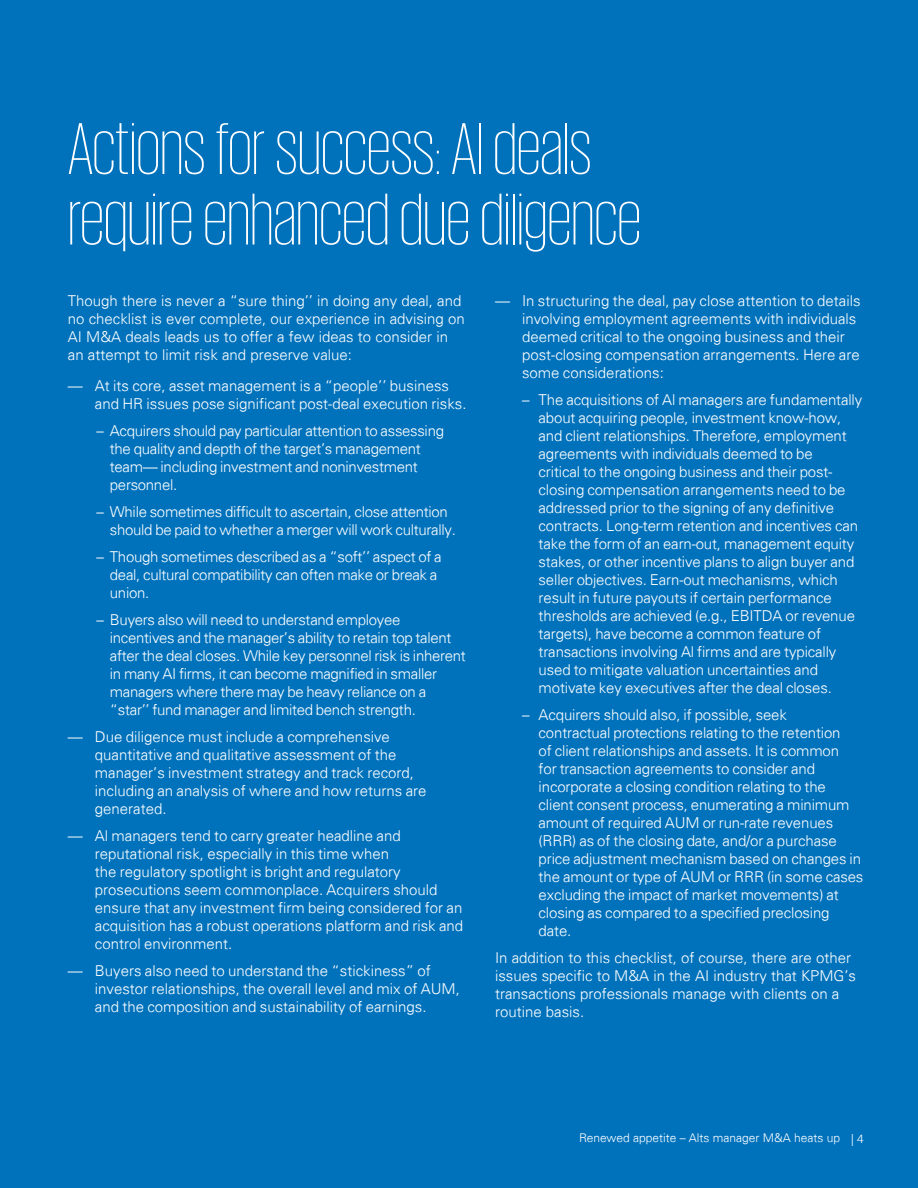
<style>
.page{position:relative;width:918px;height:1188px;background:#0072bc}
.page>*{position:absolute;margin:0;border:0;box-sizing:border-box;transform-origin:0 0}
.t1{font:200 75px/70.5px "KPMG";color:#fff}
.t2{font:300 15px/18px "Univers 45";letter-spacing:-.01em;color:#fff}
.t3{font:300 12px "Univers 45";color:#fff}
</style>
<div class="page">
<h1 class="t1" style="left:68px;top:110px;width:575px">Actions for success: AI deals require enhanced due diligence</h1>
<p class="t2" style="left:68px;top:292px;width:398px">Though there is never a “sure thing’’ in doing any deal, and no checklist is ever complete, our experience in advising on AI M&amp;A deals leads us to offer a few ideas to consider in an attempt to limit risk and preserve value:</p>
<p class="t2" style="left:95px;top:377px;width:373px;text-indent:-27px">— At its core, asset management is a “people’’ business and HR issues pose significant post-deal execution risks.</p>
<p class="t2" style="left:110px;top:422px;width:336px;text-indent:-14px">– Acquirers should pay particular attention to assessing the quality and depth of the target’s management team— including investment and noninvestment personnel.</p>
<p class="t2" style="left:110px;top:503px;width:348px;text-indent:-14px">– While sometimes difficult to ascertain, close attention should be paid to whether a merger will work culturally.</p>
<p class="t2" style="left:110px;top:548px;width:333px;text-indent:-14px">– Though sometimes described as a “soft’’ aspect of a deal, cultural compatibility can often make or break a union.</p>
<p class="t2" style="left:110px;top:611px;width:357px;text-indent:-14px">– Buyers also will need to understand employee incentives and the manager’s ability to retain top talent after the deal closes. While key personnel risk is inherent in many AI firms, it can become magnified in smaller managers where there may be heavy reliance on a “star’’ fund manager and limited bench strength.</p>
<p class="t2" style="left:95px;top:728px;width:333px;text-indent:-27px">— Due diligence must include a comprehensive quantitative and qualitative assessment of the manager’s investment strategy and track record, including an analysis of where and how returns are generated.</p>
<p class="t2" style="left:95px;top:827px;width:370px;text-indent:-27px">— Al managers tend to carry greater headline and reputational risk, especially in this time when<br>the regulatory spotlight is bright and regulatory prosecutions seem commonplace. Acquirers should ensure that any investment firm being considered for an acquisition has a robust operations platform and risk and control environment.</p>
<p class="t2" style="left:95px;top:962px;width:367px;text-indent:-27px">— Buyers also need to understand the “stickiness” of investor relationships, the overall level and mix of AUM, and the composition and sustainability of earnings.</p>
<p class="t2" style="left:522px;top:292px;width:340px;text-indent:-27px">— In structuring the deal, pay close attention to details involving employment agreements with individuals deemed critical to the ongoing business and their post-closing compensation arrangements. Here are some considerations:</p>
<p class="t2" style="left:539px;top:391px;width:325px;text-indent:-16px">– The acquisitions of Al managers are fundamentally about acquiring people, investment know-how, and client relationships. Therefore, employment agreements with individuals deemed to be<br>critical to the ongoing business and their post&shy;closing compensation arrangements need to be addressed prior to the signing of any definitive contracts. Long-term retention and incentives can take the form of an earn-out, management equity stakes, or other incentive plans to align buyer and seller objectives. Earn-out mechanisms, which result in future payouts if certain performance thresholds are achieved (e.g., EBITDA or revenue targets), have become a common feature of transactions involving Al firms and are typically used to mitigate valuation uncertainties and motivate key executives after the deal closes.</p>
<p class="t2" style="left:539px;top:706px;width:326px;text-indent:-16px">– Acquirers should also, if possible, seek<br>contractual protections relating to the retention<br>of client relationships and assets. It is common<br>for transaction agreements to consider and incorporate a closing condition relating to the client consent process, enumerating a minimum amount of required AUM or run-rate revenues (RRR) as of the closing date, and/or a purchase price adjustment mechanism based on changes in the amount or type of AUM or RRR (in some cases excluding the impact of market movements) at closing as compared to a specified preclosing date.</p>
<p class="t2" style="left:495px;top:949px;width:362px">In addition to this checklist, of course, there are other issues specific to M&amp;A in the AI industry that KPMG’s transactions professionals manage with clients on a routine basis.</p>
<p class="t3" style="left:579px;top:1131px;width:286px">Renewed appetite – Alts manager M&amp;A heats up | 4</p>
</div>
